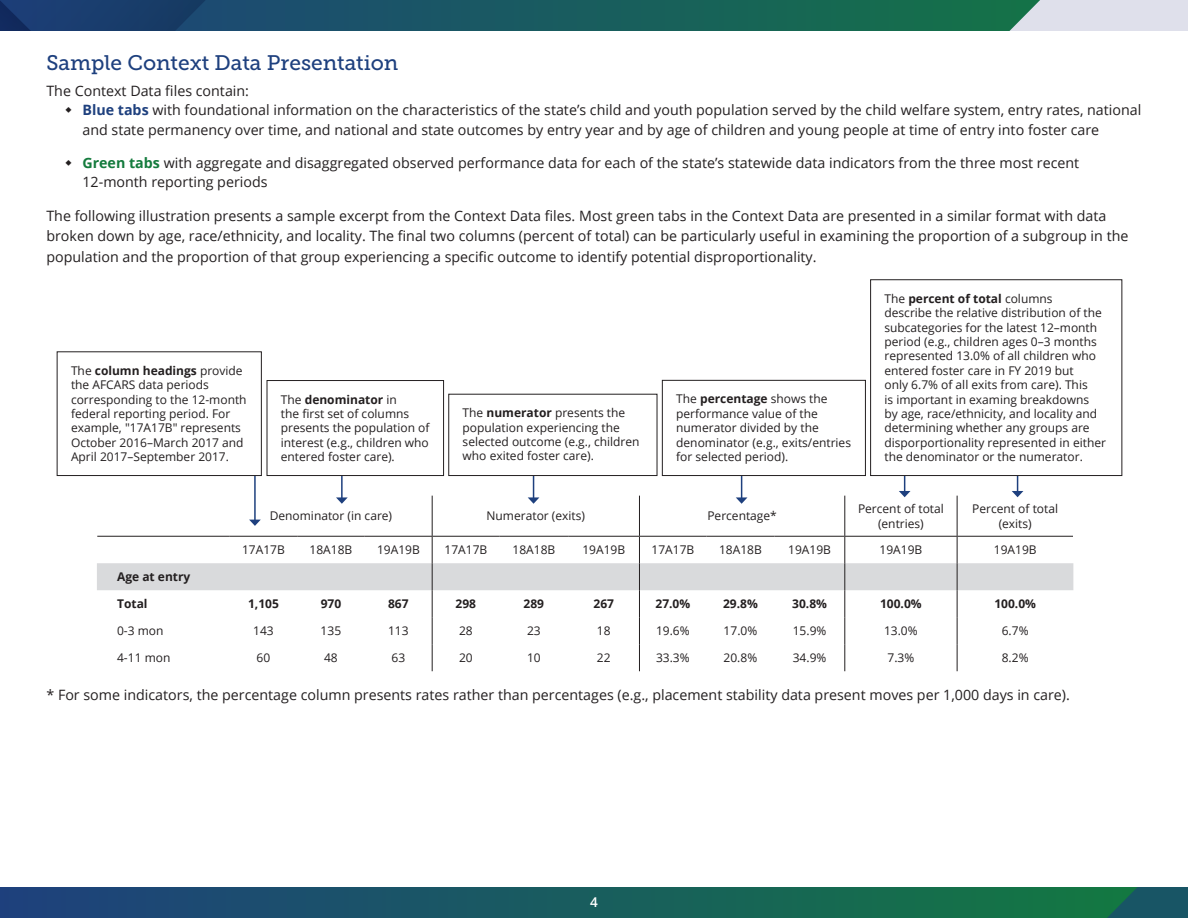
<style>
.page{position:relative;width:1188px;height:918px;background:#fff}
.page>*{position:absolute;margin:0;border:0;box-sizing:border-box;transform-origin:0 0}
.t1{font:21px "Museo Slab 500";color:#1e407e}
.t2{font:14.25px/19.5px "Open Sans";color:#231f20}
.t3{font:600 13.5px "Open Sans";color:#fff}
.t4{font:12px/14.4px "Open Sans";color:#231f20}
.t5{font:700 12px "Open Sans";color:#231f20}
.s1{font-weight:700;color:#1e407e}
.s2{font-weight:700;color:#147b3d}
.s3{font-weight:700}
</style>
<div class="page">
<div style="left:0;top:887px;width:1188px;height:31px;background:linear-gradient(to right,#1e407d,#137b3e)"></div>
<svg style="left:1107px;top:887px;width:81px;height:31px;background:#175b5e"></svg>
<div style="left:0;top:0;width:1188px;height:208px;background:#195c5f"></div>
<svg style="left:777px;top:0;width:411px;height:31px;fill:#167052"></svg>
<svg style="left:0;top:0;width:363px;height:31px"></svg>
<div style="left:0;top:31px;width:1188px;height:856px;background:#fff"></div>
<hr style="left:1040px;top:0;width:148px;height:1px;background:#fff">
<hr style="left:254px;top:442px;width:2px;height:78px;background:#1e407e">
<svg style="left:249px;top:520px;width:12px;height:6px"></svg>
<hr style="left:341px;top:442px;width:2px;height:56px;background:#1e407e">
<svg style="left:336px;top:497px;width:12px;height:7px"></svg>
<hr style="left:533px;top:442px;width:1px;height:56px;background:#1e407e">
<svg style="left:528px;top:497px;width:11px;height:7px"></svg>
<hr style="left:741px;top:442px;width:1px;height:56px;background:#1e407e">
<svg style="left:736px;top:497px;width:11px;height:7px"></svg>
<hr style="left:904px;top:442px;width:1px;height:50px;background:#1e407e">
<svg style="left:899px;top:491px;width:12px;height:6px"></svg>
<hr style="left:1017px;top:442px;width:1px;height:50px;background:#1e407e">
<svg style="left:1012px;top:491px;width:11px;height:6px"></svg>
<hr style="left:97px;top:536px;width:133px;height:1px;background:#231f20">
<hr style="left:432px;top:496px;width:1px;height:40px;background:#231f20">
<hr style="left:639px;top:496px;width:1px;height:40px;background:#231f20">
<hr style="left:432px;top:536px;width:68px;height:1px;background:#231f20">
<hr style="left:500px;top:536px;width:68px;height:1px;background:#231f20">
<hr style="left:568px;top:536px;width:71px;height:1px;background:#231f20">
<hr style="left:639px;top:536px;width:67px;height:1px;background:#231f20">
<hr style="left:706px;top:536px;width:69px;height:1px;background:#231f20">
<hr style="left:775px;top:536px;width:70px;height:1px;background:#231f20">
<hr style="left:845px;top:536px;width:112px;height:1px;background:#231f20">
<hr style="left:957px;top:536px;width:116px;height:1px;background:#231f20">
<hr style="left:230px;top:536px;width:67px;height:1px;background:#231f20">
<hr style="left:297px;top:536px;width:68px;height:1px;background:#231f20">
<hr style="left:365px;top:536px;width:67px;height:1px;background:#231f20">
<hr style="left:844px;top:496px;width:1px;height:40px;background:#231f20">
<hr style="left:957px;top:496px;width:1px;height:40px;background:#231f20">
<svg style="left:97px;top:537px;width:976px;height:134px"></svg>
<div style="left:57px;top:352px;width:204px;height:124px;background:#fff"></div>
<div style="left:57px;top:351px;width:205px;height:125px;border:1px solid #231f20"></div>
<div style="left:267px;top:381px;width:177px;height:95px;background:#fff"></div>
<div style="left:267px;top:380px;width:177px;height:96px;border:1px solid #231f20"></div>
<div style="left:449px;top:394px;width:208px;height:82px;background:#fff"></div>
<div style="left:448px;top:394px;width:209px;height:82px;border:1px solid #231f20"></div>
<div style="left:662px;top:380px;width:203px;height:96px;background:#fff"></div>
<div style="left:662px;top:380px;width:204px;height:96px;border:1px solid #231f20"></div>
<div style="left:871px;top:280px;width:251px;height:196px;background:#fff"></div>
<div style="left:870px;top:279px;width:252px;height:197px;border:1px solid #231f20"></div>
<h1 class="t1" style="left:46px;top:51px;width:353px">Sample Context Data Presentation</h1>
<p class="t2" style="left:82px;top:81px;width:1060px;text-indent:-36px">The Context Data files contain:<br><span class="s1">Blue tabs</span> with foundational information on the characteristics of the state’s child and youth population served by the child welfare system, entry rates, national and state permanency over time, and national and state outcomes by entry year and by age of children and young people at time of entry into foster care</p>
<p class="t2" style="left:82px;top:153px;width:998px"><span class="s2">Green tabs</span> with aggregate and disaggregated observed performance data for each of the state’s statewide data indicators from the three most recent<br>12-month reporting periods</p>
<p class="t2" style="left:46px;top:206px;width:1084px;line-height:20.2px">The following illustration presents a sample excerpt from the Context Data files. Most green tabs in the Context Data are presented in a similar format with data broken down by age, race/ethnicity, and locality. The final two columns (percent of total) can be particularly useful in examining the proportion of a subgroup in the population and the proportion of that group experiencing a specific outcome to identify potential disproportionality.</p>
<p class="t4" style="left:71px;top:363px;width:177px">The <span class="s3">column headings</span> provide the AFCARS data periods corresponding to the 12-month federal reporting period. For example, "17A17B" represents<br>October 2016–March 2017 and<br>April 2017–September 2017.</p>
<p class="t4" style="left:281px;top:392px;width:150px">The <span class="s3">denominator</span> in<br>the first set of columns presents the population of interest (e.g., children who entered foster care).</p>
<p class="t4" style="left:463px;top:405px;width:179px">The <span class="s3">numerator</span> presents the population experiencing the selected outcome (e.g., children who exited foster care).</p>
<p class="t4" style="left:676px;top:392px;width:176px">The <span class="s3">percentage</span> shows the performance value of the numerator divided by the denominator (e.g., exits/entries for selected period).</p>
<p class="t4" style="left:884px;top:291px;width:223px">The <span class="s3">percent of total</span> columns<br>describe the relative distribution of the subcategories for the latest 12–month period (e.g., children ages 0–3 months represented 13.0% of all children who entered foster care in FY 2019 but<br>only 6.7% of all exits from care). This<br>is important in examing breakdowns<br>by age, race/ethnicity, and locality and determining whether any groups are disporportionality represented in either the denominator or the numerator.</p>
<p class="t4" style="left:270px;top:508px;width:124px">Denominator (in care)</p>
<p class="t4" style="left:487px;top:508px;width:100px">Numerator (exits)</p>
<p class="t4" style="left:707px;top:508px;width:71px">Percentage*</p>
<p class="t4" style="left:858px;top:501px;width:87px;text-align:center">Percent of total (entries)</p>
<p class="t4" style="left:972px;top:501px;width:87px;text-align:center">Percent of total (exits)</p>
<p class="t4" style="left:242px;top:542px;width:44px">17A17B</p>
<p class="t4" style="left:310px;top:542px;width:44px">18A18B</p>
<p class="t4" style="left:377px;top:542px;width:44px">19A19B</p>
<p class="t4" style="left:444px;top:542px;width:44px">17A17B</p>
<p class="t4" style="left:513px;top:542px;width:44px">18A18B</p>
<p class="t4" style="left:582px;top:542px;width:44px">19A19B</p>
<p class="t4" style="left:652px;top:542px;width:44px">17A17B</p>
<p class="t4" style="left:719px;top:542px;width:44px">18A18B</p>
<p class="t4" style="left:788px;top:542px;width:44px">19A19B</p>
<p class="t4" style="left:880px;top:542px;width:44px">19A19B</p>
<p class="t4" style="left:994px;top:542px;width:44px">19A19B</p>
<p class="t5" style="left:117px;top:569px;width:75px">Age at entry</p>
<p class="t5" style="left:117px;top:596px;width:32px">Total</p>
<p class="t5" style="left:248px;top:596px;width:32px">1,105</p>
<p class="t5" style="left:321px;top:596px;width:22px">970</p>
<p class="t5" style="left:388px;top:596px;width:22px">867</p>
<p class="t5" style="left:456px;top:596px;width:22px">298</p>
<p class="t5" style="left:524px;top:596px;width:22px">289</p>
<p class="t5" style="left:594px;top:596px;width:22px">267</p>
<p class="t5" style="left:656px;top:596px;width:36px">27.0%</p>
<p class="t5" style="left:723px;top:596px;width:36px">29.8%</p>
<p class="t5" style="left:792px;top:596px;width:36px">30.8%</p>
<p class="t5" style="left:880px;top:596px;width:43px">100.0%</p>
<p class="t5" style="left:994px;top:596px;width:43px">100.0%</p>
<p class="t4" style="left:117px;top:623px;width:48px">0-3 mon</p>
<p class="t4" style="left:253px;top:623px;width:22px">143</p>
<p class="t4" style="left:321px;top:623px;width:22px">135</p>
<p class="t4" style="left:388px;top:623px;width:22px">113</p>
<p class="t4" style="left:459px;top:623px;width:15px">28</p>
<p class="t4" style="left:527px;top:623px;width:15px">23</p>
<p class="t4" style="left:597px;top:623px;width:15px">18</p>
<p class="t4" style="left:656px;top:623px;width:35px">19.6%</p>
<p class="t4" style="left:724px;top:623px;width:35px">17.0%</p>
<p class="t4" style="left:793px;top:623px;width:35px">15.9%</p>
<p class="t4" style="left:884px;top:623px;width:35px">13.0%</p>
<p class="t4" style="left:1002px;top:623px;width:28px">6.7%</p>
<p class="t4" style="left:117px;top:650px;width:55px">4-11 mon</p>
<p class="t4" style="left:257px;top:650px;width:15px">60</p>
<p class="t4" style="left:324px;top:650px;width:15px">48</p>
<p class="t4" style="left:392px;top:650px;width:15px">63</p>
<p class="t4" style="left:459px;top:650px;width:15px">20</p>
<p class="t4" style="left:527px;top:650px;width:15px">10</p>
<p class="t4" style="left:597px;top:650px;width:15px">22</p>
<p class="t4" style="left:656px;top:650px;width:35px">33.3%</p>
<p class="t4" style="left:724px;top:650px;width:35px">20.8%</p>
<p class="t4" style="left:793px;top:650px;width:35px">34.9%</p>
<p class="t4" style="left:887px;top:650px;width:28px">7.3%</p>
<p class="t4" style="left:1002px;top:650px;width:28px">8.2%</p>
<p class="t2" style="left:46px;top:685px;width:1025px">* For some indicators, the percentage column presents rates rather than percentages (e.g., placement stability data present moves per 1,000 days in care).</p>
<p class="t3" style="left:590px;top:893px;width:9px">4</p>
</div>
